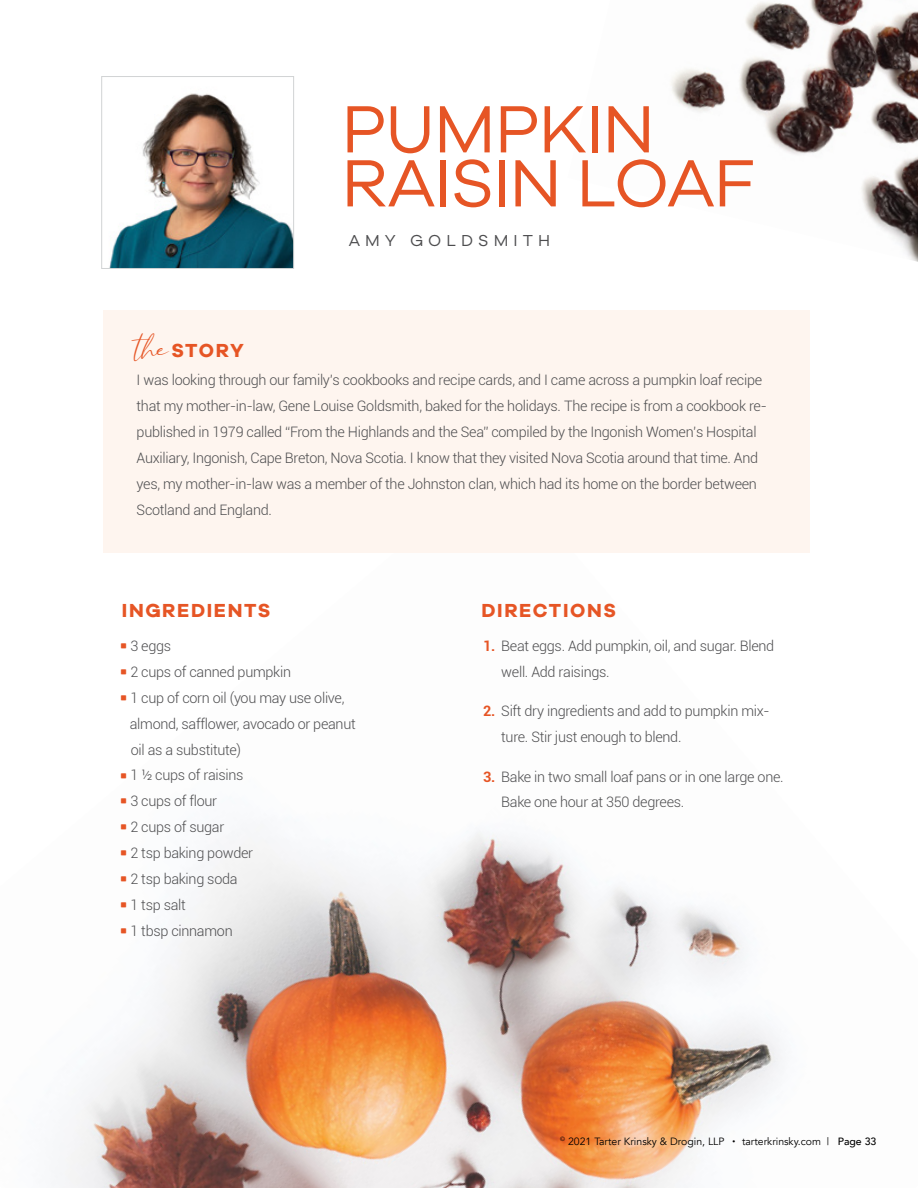
<style>
.page{position:relative;width:918px;height:1188px;background:#fff}
.page>*{position:absolute;margin:0;border:0;box-sizing:border-box;transform-origin:0 0}
.t1{font:68.85px/54px "Galyon";letter-spacing:-.015em;color:#e65525}
.t2{font:700 19.5px "Galyon";letter-spacing:.085em;color:#e65525}
.t3{font:16.35px "Galyon";letter-spacing:.31em;color:#4d4d4f}
.t4{font:300 14.4px/26px "Roboto";letter-spacing:-.02em;color:#4d4d4f}
.t5{font:10.5px "Avenir";color:#000}
.s1{font-weight:700;color:#e65525}
.s2{font-family:"Frontage"}
.s3{font-weight:500}
</style>
<div class="page">
<img style="left:671px;top:0;width:247px;height:262px">
<img style="left:55px;top:832px;width:727px;height:356px">
<div style="left:103px;top:311px;width:707px;height:242px;background:#fef5ef"></div>
<img style="left:109px;top:93px;width:183px;height:174px">
<div style="left:101px;top:76px;width:193px;height:193px;border:1px solid #d1d3d4"></div>
<svg style="left:121px;top:851px;width:5px;height:5px"></svg>
<svg style="left:121px;top:877px;width:5px;height:5px"></svg>
<svg style="left:121px;top:903px;width:5px;height:5px"></svg>
<svg style="left:121px;top:928px;width:5px;height:6px"></svg>
<h2 class="t2" style="left:135px;top:338px;width:110px"><sup>the</sup>STORY</h2>
<h1 class="t1" style="left:341px;top:96px;width:414px">PUMPKIN<br>RAISIN LOAF</h1>
<p class="t3" style="left:349px;top:229px;width:203px">AMY GOLDSMITH</p>
<p class="t4" style="left:137px;top:367px;width:632px">I was looking through our family’s cookbooks and recipe cards, and I came across a pumpkin loaf recipe that my mother-in-law, Gene Louise Goldsmith, baked for the holidays. The recipe is from a cookbook re&shy;published in 1979 called “From the Highlands and the Sea” compiled by the Ingonish Women’s Hospital Auxiliary, Ingonish, Cape Breton, Nova Scotia. I know that they visited Nova Scotia around that time. And yes, my mother-in-law was a member of the Johnston clan, which had its home on the border between Scotland and England.</p>
<h2 class="t2" style="left:122px;top:599px;width:150px">INGREDIENTS</h2>
<p class="t4" style="left:130px;top:632px;width:42px">3 eggs</p>
<p class="t4" style="left:130px;top:658px;width:162px">2 cups of canned pumpkin</p>
<p class="t4" style="left:130px;top:684px;width:227px">1 cup of corn oil (you may use olive, almond, safflower, avocado or peanut oil as a substitute)</p>
<p class="t4" style="left:130px;top:762px;width:115px">1 ½ cups of raisins</p>
<p class="t4" style="left:130px;top:788px;width:88px">3 cups of flour</p>
<p class="t4" style="left:130px;top:814px;width:95px">2 cups of sugar</p>
<p class="t4" style="left:130px;top:840px;width:124px">2 tsp baking powder</p>
<p class="t4" style="left:130px;top:866px;width:109px">2 tsp baking soda</p>
<p class="t4" style="left:130px;top:892px;width:57px">1 tsp salt</p>
<p class="t4" style="left:130px;top:917px;width:104px">1 tbsp cinnamon</p>
<h2 class="t2" style="left:481px;top:599px;width:136px">DIRECTIONS</h2>
<p class="t4" style="left:501px;top:632px;width:275px;text-indent:-18px"><span class="s1">1.</span> Beat eggs. Add pumpkin, oil, and sugar. Blend well. Add raisings.</p>
<p class="t4" style="left:501px;top:698px;width:270px;text-indent:-18px"><span class="s1">2.</span> Sift dry ingredients and add to pumpkin mix&shy;ture. Stir just enough to blend.</p>
<p class="t4" style="left:501px;top:763px;width:284px;text-indent:-18px"><span class="s1">3.</span> Bake in two small loaf pans or in one large one.<br>Bake one hour at 350 degrees.</p>
<p class="t5" style="left:560px;top:1135px;width:318px"><sup>©</sup> 2021 Tarter Krinsky &amp; Drogin, LLP <span class="s2">•</span> tarterkrinsky.com | <span class="s3">Page 33</span></p>
</div>
